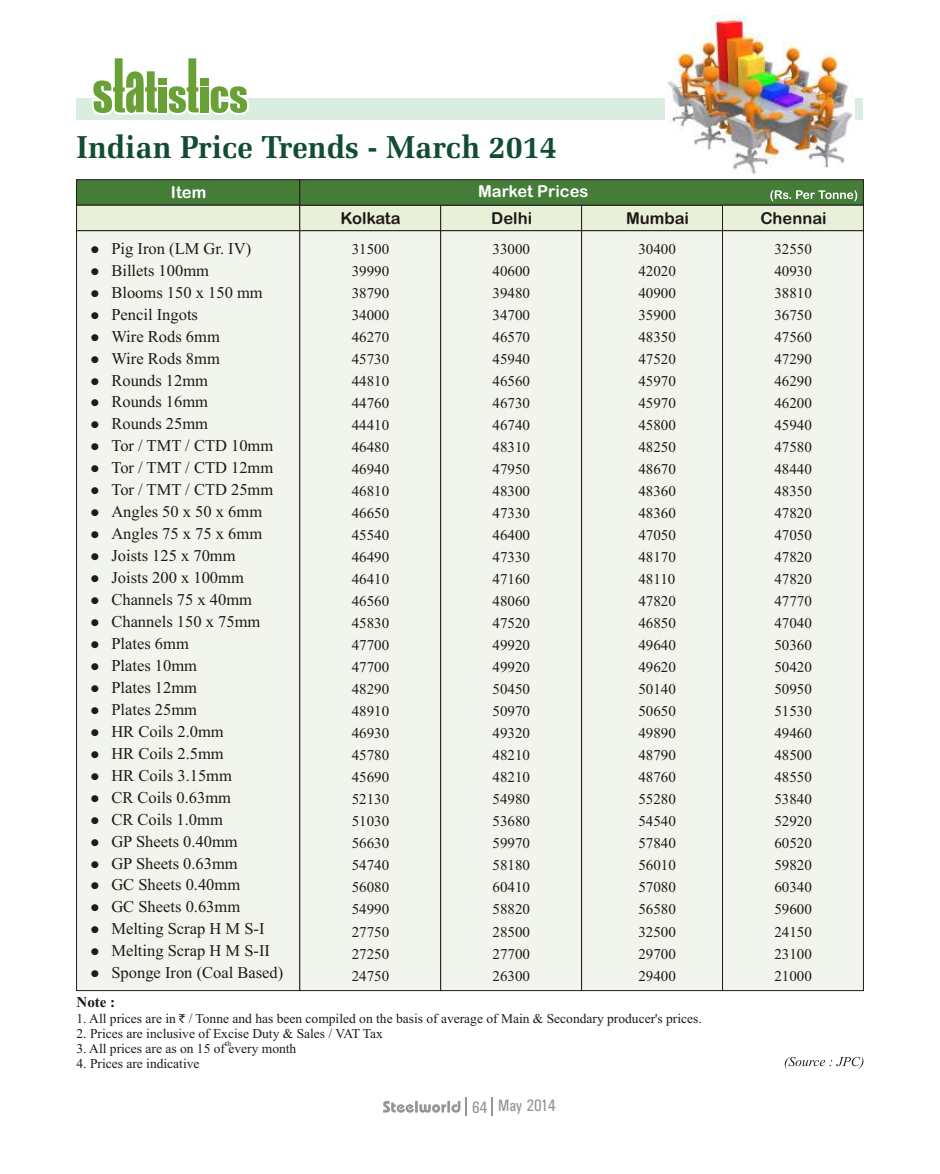
<style>
.page{position:relative;width:940px;height:1174px;background:#fff}
.page>*{position:absolute;margin:0;border:0;box-sizing:border-box;transform-origin:0 0}
.t1{font:700 31.95px "Zapf Elliptical 711 BT";color:#124d33}
.t2{font:16.65px "Univers Condensed";color:#969494}
.t3{font:16.5px/21.9px "Times New Roman";color:#1f1a17}
.t4{font:16.5px "Arial Rounded MT Bold";color:#1f1a17}
.t5{font:16.5px "Arial Rounded MT Bold";color:#fff}
.t6{font:15px/22px "Times New Roman";color:#1f1a17;text-align:justify}
.t7{font:700 15px "Times New Roman";color:#1f1a17}
.t8{font:13.5px "Times New Roman";color:#1f1a17}
.t9{font:12px "Wingdings";color:#1f1a17}
.t10{font:7.5px "Times New Roman";color:#1f1a17}
.s1{font-family:"Rupee Foradian";font-size:12px}
</style>
<div class="page">
<svg style="left:785px;top:1056px;width:78px;height:13px"></svg>
<div style="left:76px;top:231px;width:223px;height:760px;background:#f2f5ed"></div>
<div style="left:299px;top:231px;width:141px;height:760px;background:#f2f5ed"></div>
<div style="left:440px;top:231px;width:141px;height:760px;background:#f2f5ed"></div>
<div style="left:581px;top:231px;width:141px;height:760px;background:#f2f5ed"></div>
<div style="left:722px;top:231px;width:141px;height:760px;background:#f2f5ed"></div>
<svg style="left:76px;top:179px;width:787px;height:52px;background:#8fad82"></svg>
<div style="left:77px;top:98px;width:786px;height:21px;background:#d9ede0"></div>
<svg style="left:91px;top:58px;width:158px;height:57px"></svg>
<div style="left:158px;top:87px;width:8px;height:25px;background:#69a136"></div>
<img style="left:665px;top:16px;width:190px;height:157px">
<svg style="left:383px;top:1097px;width:84px;height:19px"></svg>
<svg style="left:492px;top:1097px;width:1px;height:19px"></svg>
<svg style="left:91px;top:246px;width:7px;height:29px"></svg>
<h1 class="t1" style="left:77px;top:134px;width:482px">Indian Price Trends - March 2014</h1>
<p class="t9" style="left:90px;top:288px;width:55px">●</p>
<p class="t9" style="left:90px;top:310px;width:55px">●</p>
<p class="t9" style="left:90px;top:332px;width:55px">●</p>
<p class="t9" style="left:90px;top:354px;width:55px">●</p>
<p class="t9" style="left:90px;top:376px;width:55px">●</p>
<p class="t9" style="left:90px;top:398px;width:55px">●</p>
<p class="t9" style="left:90px;top:420px;width:55px">●</p>
<p class="t9" style="left:90px;top:442px;width:55px">●</p>
<p class="t9" style="left:90px;top:464px;width:55px">●</p>
<p class="t9" style="left:90px;top:486px;width:55px">●</p>
<p class="t9" style="left:90px;top:508px;width:55px">●</p>
<p class="t9" style="left:90px;top:530px;width:55px">●</p>
<p class="t9" style="left:90px;top:552px;width:55px">●</p>
<p class="t9" style="left:90px;top:574px;width:55px">●</p>
<p class="t9" style="left:90px;top:596px;width:55px">●</p>
<p class="t9" style="left:90px;top:618px;width:55px">●</p>
<p class="t9" style="left:90px;top:639px;width:55px">●</p>
<p class="t9" style="left:90px;top:661px;width:55px">●</p>
<p class="t9" style="left:90px;top:683px;width:55px">●</p>
<p class="t9" style="left:90px;top:705px;width:55px">●</p>
<p class="t9" style="left:90px;top:727px;width:55px">●</p>
<p class="t9" style="left:90px;top:749px;width:55px">●</p>
<p class="t9" style="left:90px;top:771px;width:55px">●</p>
<p class="t9" style="left:90px;top:793px;width:55px">●</p>
<p class="t9" style="left:90px;top:815px;width:55px">●</p>
<p class="t9" style="left:90px;top:837px;width:55px">●</p>
<p class="t9" style="left:90px;top:859px;width:55px">●</p>
<p class="t9" style="left:90px;top:881px;width:55px">●</p>
<p class="t9" style="left:90px;top:903px;width:55px">●</p>
<p class="t9" style="left:90px;top:925px;width:55px">●</p>
<p class="t9" style="left:90px;top:947px;width:55px">●</p>
<p class="t9" style="left:90px;top:969px;width:55px">●</p>
<p class="t5" style="left:171px;top:186px;width:37px">Item</p>
<p class="t5" style="left:478px;top:185px;width:112px">Market Prices</p>
<p class="t4" style="left:341px;top:212px;width:61px">Kolkata</p>
<p class="t4" style="left:491px;top:212px;width:42px">Delhi</p>
<p class="t4" style="left:626px;top:212px;width:64px">Mumbai</p>
<p class="t4" style="left:760px;top:212px;width:68px">Chennai</p>
<p class="t3" style="left:111px;top:239px;width:141px">Pig Iron (LM Gr. IV)</p>
<p class="t6" style="left:352px;top:239px;width:39px">31500<br>39990<br>38790<br>34000<br>46270<br>45730<br>44810<br>44760<br>44410<br>46480<br>46940<br>46810<br>46650<br>45540<br>46490<br>46410<br>46560<br>45830<br>47700<br>47700<br>48290<br>48910<br>46930<br>45780<br>45690<br>52130<br>51030<br>56630<br>54740<br>56080<br>54990<br>27750<br>27250<br>24750</p>
<p class="t6" style="left:492px;top:239px;width:39px">33000<br>40600<br>39480<br>34700<br>46570<br>45940<br>46560<br>46730<br>46740<br>48310<br>47950<br>48300<br>47330<br>46400<br>47330<br>47160<br>48060<br>47520<br>49920<br>49920<br>50450<br>50970<br>49320<br>48210<br>48210<br>54980<br>53680<br>59970<br>58180<br>60410<br>58820<br>28500<br>27700<br>26300</p>
<p class="t6" style="left:638px;top:239px;width:39px">30400<br>42020<br>40900<br>35900<br>48350<br>47520<br>45970<br>45970<br>45800<br>48250<br>48670<br>48360<br>48360<br>47050<br>48170<br>48110<br>47820<br>46850<br>49640<br>49620<br>50140<br>50650<br>49890<br>48790<br>48760<br>55280<br>54540<br>57840<br>56010<br>57080<br>56580<br>32500<br>29700<br>29400</p>
<p class="t6" style="left:774px;top:239px;width:39px">32550<br>40930<br>38810<br>36750<br>47560<br>47290<br>46290<br>46200<br>45940<br>47580<br>48440<br>48350<br>47820<br>47050<br>47820<br>47820<br>47770<br>47040<br>50360<br>50420<br>50950<br>51530<br>49460<br>48500<br>48550<br>53840<br>52920<br>60520<br>59820<br>60340<br>59600<br>24150<br>23100<br>21000</p>
<p class="t3" style="left:111px;top:261px;width:99px">Billets 100mm</p>
<p class="t3" style="left:111px;top:283px;width:153px">Blooms 150 x 150 mm</p>
<p class="t3" style="left:111px;top:305px;width:88px">Pencil Ingots</p>
<p class="t3" style="left:111px;top:327px;width:110px">Wire Rods 6mm</p>
<p class="t3" style="left:111px;top:349px;width:110px">Wire Rods 8mm</p>
<p class="t3" style="left:111px;top:370px;width:98px">Rounds 12mm</p>
<p class="t3" style="left:111px;top:392px;width:98px">Rounds 16mm</p>
<p class="t3" style="left:111px;top:414px;width:98px">Rounds 25mm</p>
<p class="t3" style="left:111px;top:436px;width:163px">Tor / TMT / CTD 10mm</p>
<p class="t3" style="left:111px;top:458px;width:163px">Tor / TMT / CTD 12mm</p>
<p class="t3" style="left:111px;top:480px;width:163px">Tor / TMT / CTD 25mm</p>
<p class="t3" style="left:111px;top:502px;width:152px">Angles 50 x 50 x 6mm</p>
<p class="t3" style="left:111px;top:524px;width:152px">Angles 75 x 75 x 6mm</p>
<p class="t3" style="left:111px;top:546px;width:126px">Joists 125 x 70mm</p>
<p class="t3" style="left:111px;top:568px;width:134px">Joists 200 x 100mm</p>
<p class="t3" style="left:111px;top:590px;width:142px">Channels 75 x 40mm</p>
<p class="t3" style="left:111px;top:612px;width:150px">Channels 150 x 75mm</p>
<p class="t3" style="left:111px;top:634px;width:79px">Plates 6mm</p>
<p class="t3" style="left:111px;top:656px;width:87px">Plates 10mm</p>
<p class="t3" style="left:111px;top:678px;width:87px">Plates 12mm</p>
<p class="t3" style="left:111px;top:700px;width:87px">Plates 25mm</p>
<p class="t3" style="left:111px;top:722px;width:114px">HR Coils 2.0mm</p>
<p class="t3" style="left:111px;top:744px;width:114px">HR Coils 2.5mm</p>
<p class="t3" style="left:111px;top:766px;width:122px">HR Coils 3.15mm</p>
<p class="t3" style="left:111px;top:787px;width:121px">CR Coils 0.63mm</p>
<p class="t3" style="left:111px;top:809px;width:113px">CR Coils 1.0mm</p>
<p class="t3" style="left:111px;top:831px;width:128px">GP Sheets 0.40mm</p>
<p class="t3" style="left:111px;top:853px;width:128px">GP Sheets 0.63mm</p>
<p class="t3" style="left:111px;top:875px;width:130px">GC Sheets 0.40mm</p>
<p class="t3" style="left:111px;top:897px;width:130px">GC Sheets 0.63mm</p>
<p class="t3" style="left:111px;top:919px;width:155px">Melting Scrap H M S-I</p>
<p class="t3" style="left:111px;top:941px;width:173px">Melting Scrap H M S-II<br>Sponge Iron (Coal Based)</p>
<p class="t7" style="left:77px;top:996px;width:40px">Note :</p>
<p class="t8" style="left:77px;top:1014px;width:627px">1. All prices are in <span class="s1">`</span> / Tonne and has been compiled on the basis of average of Main &amp; Secondary producer's prices.</p>
<p class="t8" style="left:77px;top:1029px;width:308px">2. Prices are inclusive of Excise Duty &amp; Sales / VAT Tax</p>
<p class="t8" style="left:77px;top:1043px;width:221px">3. All prices are as on 15 of every month</p>
<p class="t8" style="left:77px;top:1058px;width:124px">4. Prices are indicative</p>
<p class="t10" style="left:225px;top:1041px;width:7px">th</p>
<p class="t2" style="left:472px;top:1099px;width:85px">64 May 2014</p>
</div>
